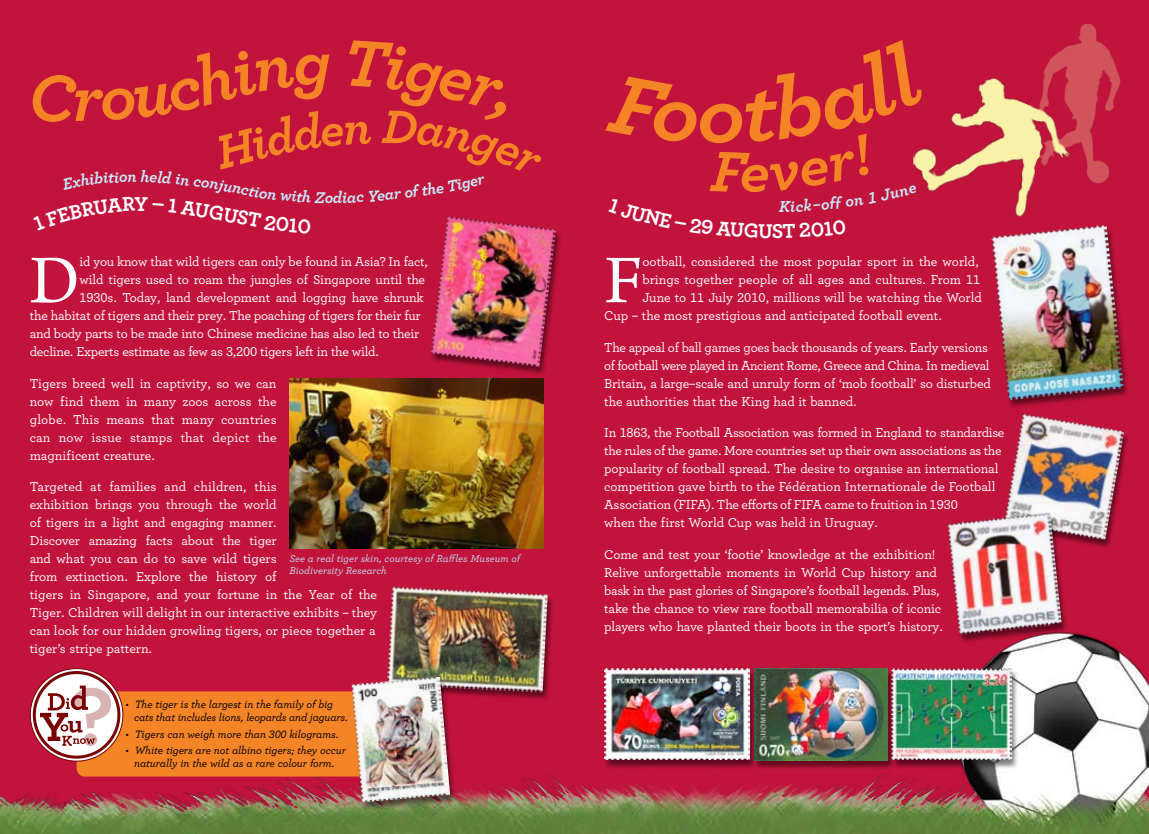
<style>
.page{position:relative;width:1149px;height:834px;background:#fff}
.page>*{position:absolute;margin:0;border:0;box-sizing:border-box;transform-origin:0 0}
.t1{font:italic 700 87px "Archer";color:#f58426;scale:1.07 1}
.t2{font:71.7px "Arno Pro";color:#fff}
.t3{font:italic 700 68.85px "Archer";color:#f58426}
.t4{font:700 21px "Archer";color:#fff}
.t5{font:italic 700 16.5px "Archer";color:#c7eafb}
.t6{font:500 13.5px/18px "Archer";letter-spacing:-.01em;color:#fff}
.t7{font:italic 500 11.25px/12.8px "Archer";letter-spacing:-.01em;color:#000}
.t8{font:italic 500 10.5px/12px "Archer";color:#c0d8f0}
</style>
<div class="page">
<div style="left:0;top:0;width:1148px;height:833px;background:#c2133c"></div>
<img style="left:0;top:632px;width:1148px;height:201px">
<img style="left:289px;top:378px;width:254px;height:171px">
<div style="left:429px;top:217px;width:134px;height:159px;background:#000;opacity:.5"></div>
<img style="left:430px;top:217px;width:126px;height:150px">
<div style="left:77px;top:691px;width:297px;height:85px;background:#f58426;border-radius:9px"></div>
<svg style="left:30px;top:668px;width:93px;height:93px;background:#dbbaba"></svg>
<div style="left:33px;top:671px;width:87px;height:87px;border:3px solid #790000;border-radius:50%"></div>
<svg style="left:40px;top:685px;width:71px;height:61px;background:#d7b4b4"></svg>
<img style="left:926px;top:24px;width:195px;height:193px">
<div style="left:602px;top:669px;width:155px;height:100px;background:#000;opacity:.5"></div>
<img style="left:604px;top:668px;width:145px;height:91px">
<div style="left:752px;top:668px;width:142px;height:102px;background:#000;opacity:.5"></div>
<img style="left:754px;top:668px;width:133px;height:92px">
<div style="left:1002px;top:414px;width:127px;height:135px;background:#000;opacity:.5"></div>
<img style="left:1002px;top:413px;width:121px;height:128px">
<div style="left:989px;top:226px;width:140px;height:182px;background:#000;opacity:.5"></div>
<img style="left:990px;top:225px;width:133px;height:175px">
<div style="left:386px;top:587px;width:168px;height:113px;background:#000;opacity:.5"></div>
<img style="left:387px;top:586px;width:160px;height:106px">
<div style="left:946px;top:514px;width:121px;height:129px;background:#000;opacity:.5"></div>
<img style="left:947px;top:512px;width:114px;height:123px">
<div style="left:350px;top:678px;width:107px;height:133px;background:#000;opacity:.5"></div>
<img style="left:351px;top:676px;width:99px;height:126px">
<div style="left:890px;top:669px;width:128px;height:100px;background:#000;opacity:.5"></div>
<img style="left:891px;top:668px;width:120px;height:91px">
<svg style="left:429px;top:216px;width:113px;height:17px"></svg>
<svg style="left:913px;top:148px;width:13px;height:34px"></svg>
<h3 class="t3" style="left:28px;top:44px;width:49px">C</h3>
<p class="t5" style="left:127px;top:163px;width:11px">n</p>
<h3 class="t4" style="left:134px;top:187px;width:13px">y</h3>
<h3 class="t4" style="left:212px;top:195px;width:49px;rotate:11deg">gust</h3>
<p class="t5" style="left:324px;top:184px;width:10px">o</p>
<h2 class="t2" style="left:30px;top:239px;width:52px">D</h2>
<p class="t6" style="left:79px;top:252px;width:350px">id you know that wild tigers can only be found in Asia? In fact,</p>
<p class="t6" style="left:79px;top:270px;width:347px">wild tigers used to roam the jungles of Singapore until the</p>
<p class="t6" style="left:79px;top:288px;width:345px">1930s. Today, land development and logging have shrunk</p>
<p class="t6" style="left:30px;top:306px;width:392px">the habitat of tigers and their prey. The poaching of tigers for their fur</p>
<p class="t6" style="left:30px;top:324px;width:391px">and body parts to be made into Chinese medicine has also led to their</p>
<p class="t6" style="left:30px;top:342px;width:350px">decline. Experts estimate as few as 3,200 tigers left in the wild.</p>
<p class="t6" style="left:30px;top:373px;width:248px;text-align:justify">Tigers breed well in captivity, so we can now find them in many zoos across the globe. This means that many countries can now issue stamps that depict the magnificent creature.</p>
<p class="t6" style="left:30px;top:477px;width:349px">Targeted at families and children, this<br>exhibition brings you through the world<br>of tigers in a light and engaging manner.<br>Discover amazing facts about the tiger<br>and what you can do to save wild tigers<br>from extinction. Explore the history of<br>tigers in Singapore, and your fortune in the Year of the Tiger. Children will delight in our interactive exhibits – they can look for our hidden growling tigers, or piece together a tiger’s stripe pattern.</p>
<p class="t8" style="left:289px;top:551px;width:232px">See a real tiger skin, courtesy of Raffles Museum of<br>Biodiversity Research</p>
<p class="t7" style="left:134px;top:697px;width:215px;text-indent:-9px">• The tiger is the largest in the family of big cats that includes lions, leopards and jaguars.</p>
<p class="t7" style="left:125px;top:726px;width:215px">• Tigers can weigh more than 300 kilograms.</p>
<p class="t7" style="left:125px;top:743px;width:222px;text-align:center">• White tigers are not albino tigers; they occur naturally in the wild as a rare colour form.</p>
<h1 class="t1" style="left:696px;top:45px;width:47px">o</h1>
<h3 class="t4" style="left:771px;top:214px;width:13px">s</h3>
<h2 class="t2" style="left:604px;top:239px;width:40px">F</h2>
<p class="t6" style="left:642px;top:252px;width:338px">ootball, considered the most popular sport in the world,</p>
<p class="t6" style="left:642px;top:270px;width:339px">brings together people of all ages and cultures. From 11</p>
<p class="t6" style="left:642px;top:288px;width:341px">June to 11 July 2010, millions will be watching the World</p>
<p class="t6" style="left:604px;top:306px;width:339px">Cup – the most prestigious and anticipated football event.</p>
<p class="t6" style="left:604px;top:337px;width:388px">The appeal of ball games goes back thousands of years. Early versions of football were played in Ancient Rome, Greece and China. In medieval Britain, a large–scale and unruly form of ‘mob football’ so disturbed the authorities that the King had it banned.</p>
<p class="t6" style="left:604px;top:423px;width:401px">In 1863, the Football Association was formed in England to standardise the rules of the game. More countries set up their own associations as the popularity of football spread. The desire to organise an international competition gave birth to the Fédération Internationale de Football Association (FIFA). The efforts of FIFA came to fruition in 1930<br>when the first World Cup was held in Uruguay.</p>
<p class="t6" style="left:604px;top:544px;width:340px">Come and test your ‘footie’ knowledge at the exhibition!<br>Relive unforgettable moments in World Cup history and bask in the past glories of Singapore’s football legends. Plus, take the chance to view rare football memorabilia of iconic players who have planted their boots in the sport’s history.</p>
</div>
